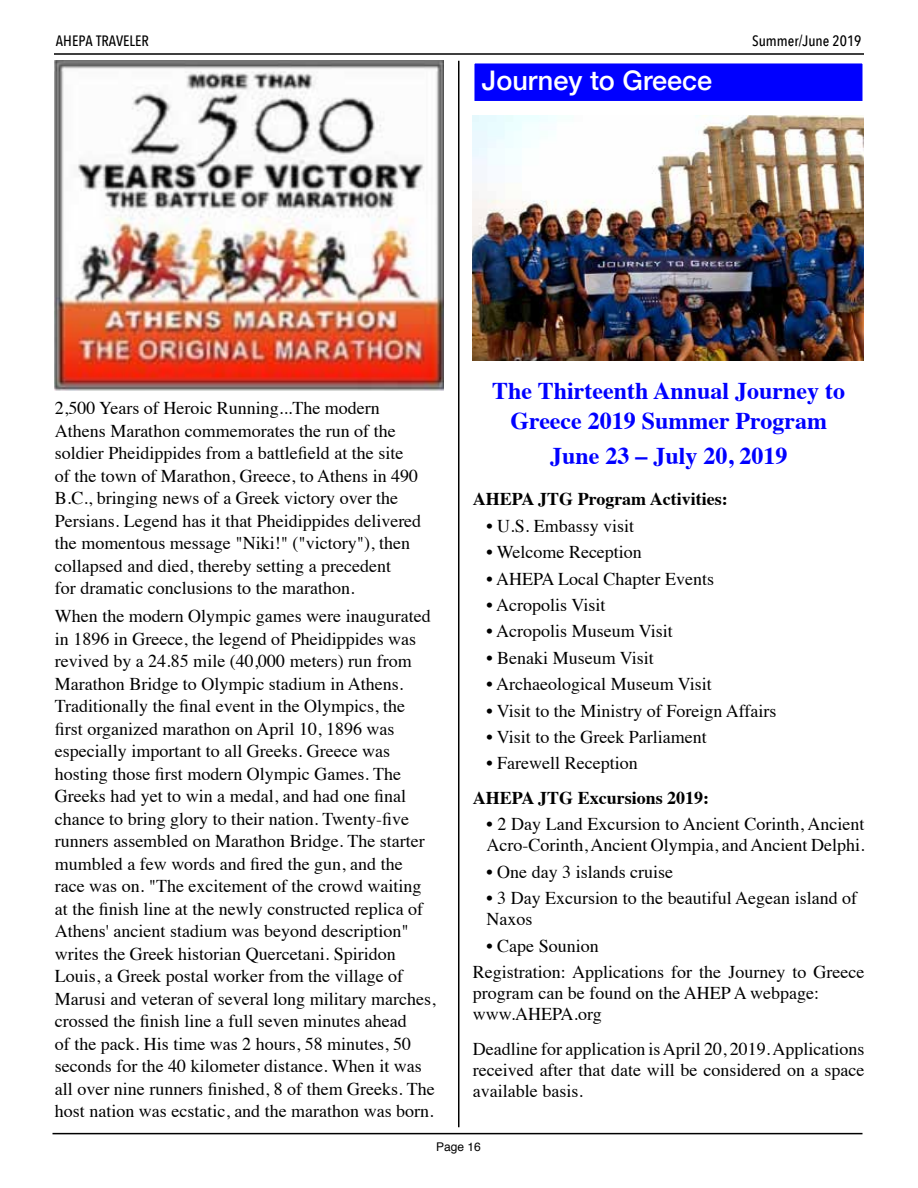
<style>
.page{position:relative;width:918px;height:1188px;background:#fff}
.page>*{position:absolute;margin:0;border:0;box-sizing:border-box;transform-origin:0 0}
.t1{font:500 27px "Helvetica Neue";color:#fff}
.t2{font:700 24px/30px "Times";color:#00f;text-align:center}
.t3{font:18px/22.5px "Times";color:#000}
.t4{font:700 18px "Times";color:#000}
.t5{font:500 15px "Avenir Next Condensed";color:#000}
.t6{font:12px "Helvetica";color:#000}
</style>
<div class="page">
<hr style="left:54px;top:53px;width:810px;height:2px;background:#000">
<hr style="left:52px;top:1133px;width:810px;height:1px;background:#000">
<img style="left:473px;top:115px;width:391px;height:245px">
<img style="left:54px;top:61px;width:389px;height:330px">
<hr style="left:458px;top:61px;width:1px;height:1066px;background:#000">
<div style="left:474px;top:63px;width:389px;height:39px;background:#00f"></div>
<div style="left:473px;top:62px;width:391px;height:40px;border:2px solid #fff"></div>
<p class="t5" style="left:56px;top:31px;width:94px">AHEPA TRAVELER</p>
<p class="t5" style="left:752px;top:31px;width:111px">Summer/June 2019</p>
<h1 class="t1" style="left:482px;top:58px;width:232px">Journey to Greece</h1>
<p class="t3" style="left:55px;top:395px;width:368px">2,500 Years of Heroic Running...The modern Athens Marathon commemorates the run of the soldier Pheidippides from a battlefield at the site of the town of Marathon, Greece, to Athens in 490<br>B.C., bringing news of a Greek victory over the Persians. Legend has it that Pheidippides delivered the momentous message "Niki!" ("victory"), then collapsed and died, thereby setting a precedent<br>for dramatic conclusions to the marathon.</p>
<p class="t3" style="left:55px;top:603px;width:382px">When the modern Olympic games were inaugurated in 1896 in Greece, the legend of Pheidippides was revived by a 24.85 mile (40,000 meters) run from Marathon Bridge to Olympic stadium in Athens.<br>Traditionally the final event in the Olympics, the first organized marathon on April 10, 1896 was especially important to all Greeks. Greece was hosting those first modern Olympic Games. The Greeks had yet to win a medal, and had one final chance to bring glory to their nation. Twenty-five runners assembled on Marathon Bridge. The starter mumbled a few words and fired the gun, and the race was on. "The excitement of the crowd waiting at the finish line at the newly constructed replica of Athens' ancient stadium was beyond description" writes the Greek historian Quercetani. Spiridon Louis, a Greek postal worker from the village of Marusi and veteran of several long military marches, crossed the finish line a full seven minutes ahead<br>of the pack. His time was 2 hours, 58 minutes, 50 seconds for the 40 kilometer distance. When it was all over nine runners finished, 8 of them Greeks. The host nation was ecstatic, and the marathon was born.</p>
<h2 class="t2" style="left:492px;top:373px;width:354px">The Thirteenth Annual Journey to<br>Greece 2019 Summer Program</h2>
<h2 class="t2" style="left:550px;top:439px;width:239px">June 23 – July 20, 2019</h2>
<p class="t4" style="left:473px;top:482px;width:256px">AHEPA JTG Program Activities:</p>
<p class="t3" style="left:486px;top:513px;width:149px">• U.S. Embassy visit</p>
<p class="t3" style="left:486px;top:539px;width:157px">• Welcome Reception</p>
<p class="t3" style="left:486px;top:566px;width:229px">• AHEPA Local Chapter Events</p>
<p class="t3" style="left:486px;top:592px;width:120px">• Acropolis Visit</p>
<p class="t3" style="left:486px;top:619px;width:188px">• Acropolis Museum Visit</p>
<p class="t3" style="left:486px;top:645px;width:169px">• Benaki Museum Visit</p>
<p class="t3" style="left:486px;top:671px;width:227px">• Archaeological Museum Visit</p>
<p class="t3" style="left:486px;top:698px;width:292px">• Visit to the Ministry of Foreign Affairs</p>
<p class="t3" style="left:486px;top:724px;width:222px">• Visit to the Greek Parliament</p>
<p class="t3" style="left:486px;top:751px;width:153px">• Farewell Reception</p>
<p class="t4" style="left:473px;top:781px;width:238px">AHEPA JTG Excursions 2019:</p>
<p class="t3" style="left:486px;top:812px;width:380px;line-height:21px">• 2 Day Land Excursion to Ancient Corinth, Ancient<br>Acro-Corinth, Ancient Olympia, and Ancient Delphi.</p>
<p class="t3" style="left:486px;top:859px;width:188px">• One day 3 islands cruise</p>
<p class="t3" style="left:486px;top:886px;width:372px;line-height:21px">• 3 Day Excursion to the beautiful Aegean island of<br>Naxos</p>
<p class="t3" style="left:473px;top:931px;width:393px;line-height:26.4px;text-indent:14px">• Cape Sounion<br>Registration: Applications for the Journey to Greece</p>
<p class="t3" style="left:473px;top:981px;width:348px;line-height:21px">program can be found on the AHEP A webpage: www.AHEPA.org</p>
<p class="t3" style="left:473px;top:1036px;width:393px;line-height:21px;text-align:justify">Deadline for application is April 20, 2019. Applications received after that date will be considered on a space available basis.</p>
<p class="t6" style="left:436px;top:1138px;width:46px">Page 16</p>
</div>
